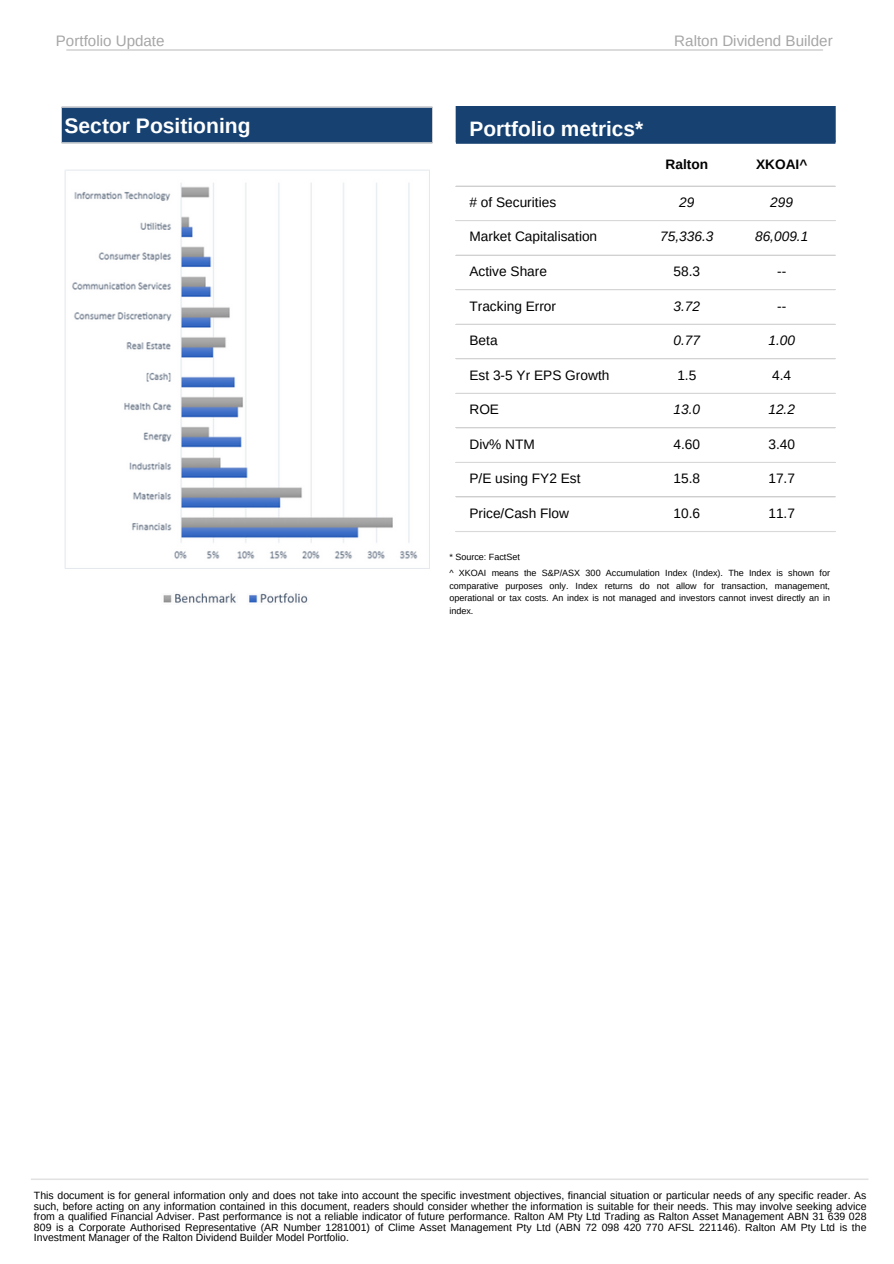
<style>
.page{position:relative;width:894px;height:1264px;background:#fff}
.page>*{position:absolute;margin:0;border:0;box-sizing:border-box;transform-origin:0 0}
.t1{font:700 21px "Arimo";color:#fff}
.t2{font:700 20.85px "Arimo";color:#fff}
.t3{font:15.15px "Arimo";color:#a6a6a6}
.t4{font:13.65px "Arimo";color:#000}
.t5{font:italic 13.65px "Arimo";color:#000}
.t6{font:700 13.65px "Arimo";color:#000}
.t7{font:10.5px/10.5px "Arimo";color:#000;text-align:justify}
.t8{font:9px/12.5px "Arimo";color:#000;text-align:justify}
</style>
<div class="page">
<div style="left:456px;top:106px;width:379px;height:34px;background:#164171"></div>
<hr style="left:456px;top:185px;width:379px;height:2px;background:#d9d9d9">
<hr style="left:456px;top:220px;width:379px;height:1px;background:#d9d9d9">
<hr style="left:456px;top:254px;width:379px;height:2px;background:#d9d9d9">
<hr style="left:456px;top:289px;width:379px;height:1px;background:#d9d9d9">
<hr style="left:456px;top:324px;width:379px;height:1px;background:#d9d9d9">
<hr style="left:456px;top:358px;width:379px;height:1px;background:#d9d9d9">
<hr style="left:456px;top:393px;width:379px;height:1px;background:#d9d9d9">
<hr style="left:456px;top:427px;width:379px;height:1px;background:#d9d9d9">
<hr style="left:456px;top:462px;width:379px;height:1px;background:#d9d9d9">
<hr style="left:456px;top:496px;width:379px;height:1px;background:#d9d9d9">
<hr style="left:456px;top:531px;width:379px;height:1px;background:#d9d9d9">
<svg style="left:456px;top:140px;width:379px;height:4px;background:#224a78"></svg>
<img style="left:61px;top:106px;width:372px;height:38px">
<img style="left:163px;top:593px;width:145px;height:10px">
<img style="left:64px;top:170px;width:365px;height:398px">
<p class="t3" style="left:56px;top:32px;width:110px">Portfolio Update</p>
<p class="t3" style="left:674px;top:33px;width:160px">Ralton Dividend Builder</p>
<p class="t1" style="left:64px;top:113px;width:187px">Sector Positioning</p>
<h2 class="t2" style="left:469px;top:117px;width:175px">Portfolio metrics*</h2>
<h2 class="t6" style="left:665px;top:156px;width:44px">Ralton</h2>
<p class="t6" style="left:755px;top:156px;width:53px">XKOAI^</p>
<p class="t4" style="left:469px;top:194px;width:88px"># of Securities</p>
<h1 class="t5" style="left:679px;top:194px;width:17px">29</h1>
<p class="t5" style="left:770px;top:194px;width:24px">299</p>
<p class="t4" style="left:469px;top:229px;width:129px">Market Capitalisation</p>
<p class="t5" style="left:660px;top:229px;width:55px">75,336.3</p>
<p class="t5" style="left:754px;top:229px;width:55px">86,009.1</p>
<p class="t4" style="left:469px;top:263px;width:79px">Active Share</p>
<p class="t4" style="left:673px;top:263px;width:28px">58.3</p>
<p class="t4" style="left:777px;top:263px;width:11px">--</p>
<p class="t4" style="left:469px;top:298px;width:88px">Tracking Error</p>
<p class="t5" style="left:673px;top:298px;width:28px">3.72</p>
<p class="t4" style="left:777px;top:298px;width:11px">--</p>
<p class="t4" style="left:469px;top:333px;width:30px">Beta</p>
<p class="t5" style="left:673px;top:333px;width:28px">0.77</p>
<p class="t5" style="left:768px;top:333px;width:28px">1.00</p>
<p class="t4" style="left:469px;top:367px;width:141px">Est 3-5 Yr EPS Growth</p>
<p class="t4" style="left:677px;top:367px;width:21px">1.5</p>
<p class="t4" style="left:772px;top:367px;width:21px">4.4</p>
<p class="t4" style="left:469px;top:402px;width:31px">ROE</p>
<p class="t5" style="left:673px;top:402px;width:28px">13.0</p>
<p class="t5" style="left:768px;top:402px;width:28px">12.2</p>
<p class="t4" style="left:469px;top:436px;width:67px">Div% NTM</p>
<p class="t4" style="left:673px;top:436px;width:28px">4.60</p>
<p class="t4" style="left:768px;top:436px;width:28px">3.40</p>
<p class="t4" style="left:469px;top:471px;width:112px">P/E using FY2 Est</p>
<p class="t4" style="left:673px;top:471px;width:28px">15.8</p>
<p class="t4" style="left:768px;top:471px;width:28px">17.7</p>
<p class="t4" style="left:469px;top:505px;width:101px">Price/Cash Flow</p>
<p class="t4" style="left:673px;top:505px;width:28px">10.6</p>
<p class="t4" style="left:768px;top:505px;width:28px">11.7</p>
<p class="t8" style="left:449px;top:550px;width:72px">* Source: FactSet</p>
<p class="t8" style="left:449px;top:567px;width:382px">^ XKOAI means the S&amp;P/ASX 300 Accumulation Index (Index). The Index is shown for comparative purposes only. Index returns do not allow for transaction, management, operational or tax costs. An index is not managed and investors cannot invest directly an in index.</p>
<p class="t7" style="left:34px;top:1190px;width:833px">This document is for general information only and does not take into account the specific investment objectives, financial situation or particular needs of any specific reader. As such, before acting on any information contained in this document, readers should consider whether the information is suitable for their needs. This may involve seeking advice from a qualified Financial Adviser. Past performance is not a reliable indicator of future performance. Ralton AM Pty Ltd Trading as Ralton Asset Management ABN 31 639 028<br>809 is a Corporate Authorised Representative (AR Number 1281001) of Clime Asset Management Pty Ltd (ABN 72 098 420 770 AFSL 221146). Ralton AM Pty Ltd is the Investment Manager of the Ralton Dividend Builder Model Portfolio.</p>
</div>
